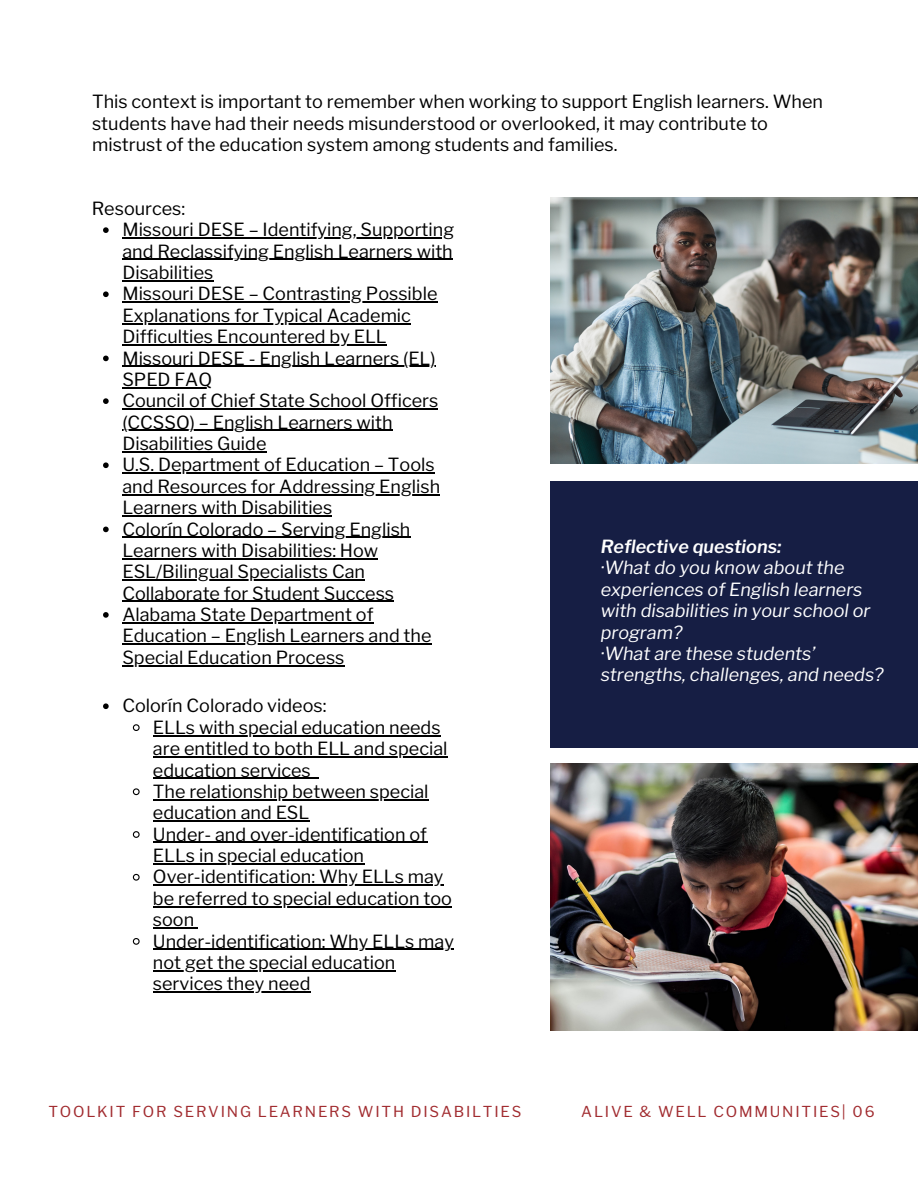
<style>
.page{position:relative;width:918px;height:1188px;background:#fff}
.page>*{position:absolute;margin:0;border:0;box-sizing:border-box;transform-origin:0 0}
.t1{font:18px/21.3px "Libre Franklin";color:#000}
.t2{font:italic 18px/21.3px "Libre Franklin";color:#fff}
.t3{font:italic 600 18px "Libre Franklin";color:#fff}
.t4{font:15px "Libre Franklin";letter-spacing:.12em;color:#a12b2f}
</style>
<div class="page">
<div style="left:551px;top:481px;width:367px;height:267px;background:#161e44"></div>
<svg style="left:103px;top:227px;width:6px;height:6px"></svg>
<hr style="left:122px;top:237px;width:332px;height:2px;background:#000">
<hr style="left:122px;top:259px;width:331px;height:1px;background:#000">
<hr style="left:122px;top:280px;width:91px;height:1px;background:#000">
<svg style="left:103px;top:291px;width:6px;height:6px"></svg>
<hr style="left:122px;top:302px;width:315px;height:1px;background:#000">
<hr style="left:122px;top:323px;width:289px;height:1px;background:#000">
<hr style="left:122px;top:344px;width:265px;height:1px;background:#000">
<svg style="left:103px;top:356px;width:6px;height:5px"></svg>
<hr style="left:122px;top:366px;width:314px;height:1px;background:#000">
<hr style="left:122px;top:387px;width:90px;height:1px;background:#000">
<svg style="left:103px;top:398px;width:6px;height:6px"></svg>
<hr style="left:122px;top:408px;width:316px;height:2px;background:#000">
<hr style="left:122px;top:430px;width:271px;height:1px;background:#000">
<hr style="left:122px;top:451px;width:145px;height:1px;background:#000">
<svg style="left:103px;top:462px;width:6px;height:6px"></svg>
<hr style="left:122px;top:473px;width:313px;height:1px;background:#000">
<hr style="left:122px;top:494px;width:318px;height:1px;background:#000">
<hr style="left:122px;top:515px;width:210px;height:1px;background:#000">
<svg style="left:103px;top:527px;width:6px;height:5px"></svg>
<hr style="left:122px;top:537px;width:288px;height:1px;background:#000">
<hr style="left:122px;top:558px;width:256px;height:1px;background:#000">
<hr style="left:122px;top:579px;width:243px;height:2px;background:#000">
<hr style="left:122px;top:601px;width:272px;height:1px;background:#000">
<svg style="left:103px;top:612px;width:6px;height:6px"></svg>
<hr style="left:122px;top:622px;width:252px;height:1px;background:#000">
<hr style="left:122px;top:644px;width:310px;height:1px;background:#000">
<hr style="left:122px;top:665px;width:222px;height:1px;background:#000">
<svg style="left:103px;top:703px;width:6px;height:6px"></svg>
<svg style="left:132px;top:724px;width:8px;height:7px"></svg>
<hr style="left:153px;top:735px;width:288px;height:1px;background:#000">
<hr style="left:153px;top:756px;width:295px;height:1px;background:#000">
<hr style="left:153px;top:778px;width:158px;height:1px;background:#000">
<svg style="left:132px;top:788px;width:8px;height:8px"></svg>
<hr style="left:153px;top:799px;width:276px;height:1px;background:#000">
<hr style="left:153px;top:820px;width:156px;height:2px;background:#000">
<svg style="left:132px;top:831px;width:8px;height:7px"></svg>
<hr style="left:153px;top:842px;width:274px;height:1px;background:#000">
<hr style="left:153px;top:863px;width:211px;height:1px;background:#000">
<svg style="left:132px;top:873px;width:8px;height:8px"></svg>
<hr style="left:153px;top:885px;width:291px;height:1px;background:#000">
<hr style="left:153px;top:906px;width:299px;height:1px;background:#000">
<hr style="left:153px;top:927px;width:41px;height:1px;background:#000">
<svg style="left:132px;top:938px;width:8px;height:7px"></svg>
<hr style="left:153px;top:949px;width:301px;height:1px;background:#000">
<hr style="left:153px;top:970px;width:242px;height:1px;background:#000">
<hr style="left:153px;top:991px;width:158px;height:2px;background:#000">
<img style="left:551px;top:763px;width:367px;height:267px">
<img style="left:551px;top:197px;width:367px;height:267px">
<p class="t1" style="left:92px;top:91px;width:733px">This context is important to remember when working to support English learners. When students have had their needs misunderstood or overlooked, it may contribute to mistrust of the education system among students and families.</p>
<p class="t1" style="left:92px;top:198px;width:95px">Resources:</p>
<p class="t1" style="left:122px;top:219px;width:333px;text-align:justify">Missouri DESE – Identifying, Supporting and Reclassifying English Learners with Disabilities</p>
<p class="t1" style="left:122px;top:283px;width:317px">Missouri DESE – Contrasting Possible<br>Explanations for Typical Academic<br>Difficulties Encountered by ELL</p>
<p class="t1" style="left:122px;top:347px;width:315px">Missouri DESE - English Learners (EL)<br>SPED FAQ</p>
<p class="t1" style="left:122px;top:390px;width:317px">Council of Chief State School Officers (CCSSO) – English Learners with<br>Disabilities Guide</p>
<p class="t1" style="left:122px;top:454px;width:319px">U.S. Department of Education – Tools and Resources for Addressing English<br>Learners with Disabilities</p>
<p class="t1" style="left:122px;top:518px;width:290px">Colorín Colorado – Serving English Learners with Disabilities: How ESL/Bilingual Specialists Can Collaborate for Student Success</p>
<p class="t1" style="left:122px;top:604px;width:311px">Alabama State Department of<br>Education – English Learners and the<br>Special Education Process</p>
<p class="t1" style="left:122px;top:695px;width:206px">Colorín Colorado videos:</p>
<p class="t1" style="left:153px;top:717px;width:296px">ELLs with special education needs are entitled to both ELL and special education services</p>
<p class="t1" style="left:153px;top:781px;width:277px">The relationship between special education and ESL</p>
<p class="t1" style="left:153px;top:824px;width:276px">Under- and over-identification of<br>ELLs in special education</p>
<p class="t1" style="left:153px;top:866px;width:300px">Over-identification: Why ELLs may be referred to special education too soon</p>
<p class="t1" style="left:153px;top:930px;width:302px">Under-identification: Why ELLs may not get the special education services they need</p>
<p class="t3" style="left:601px;top:536px;width:182px">Reflective questions:</p>
<p class="t2" style="left:601px;top:557px;width:271px">·What do you know about the experiences of English learners with disabilities in your school or program?</p>
<p class="t2" style="left:601px;top:643px;width:284px">·What are these students’ strengths, challenges, and needs?</p>
<p class="t4" style="left:48px;top:1103px;width:475px">TOOLKIT FOR SERVING LEARNERS WITH DISABILTIES</p>
<p class="t4" style="left:581px;top:1102px;width:295px">ALIVE &amp; WELL COMMUNITIES| 06</p>
</div>
